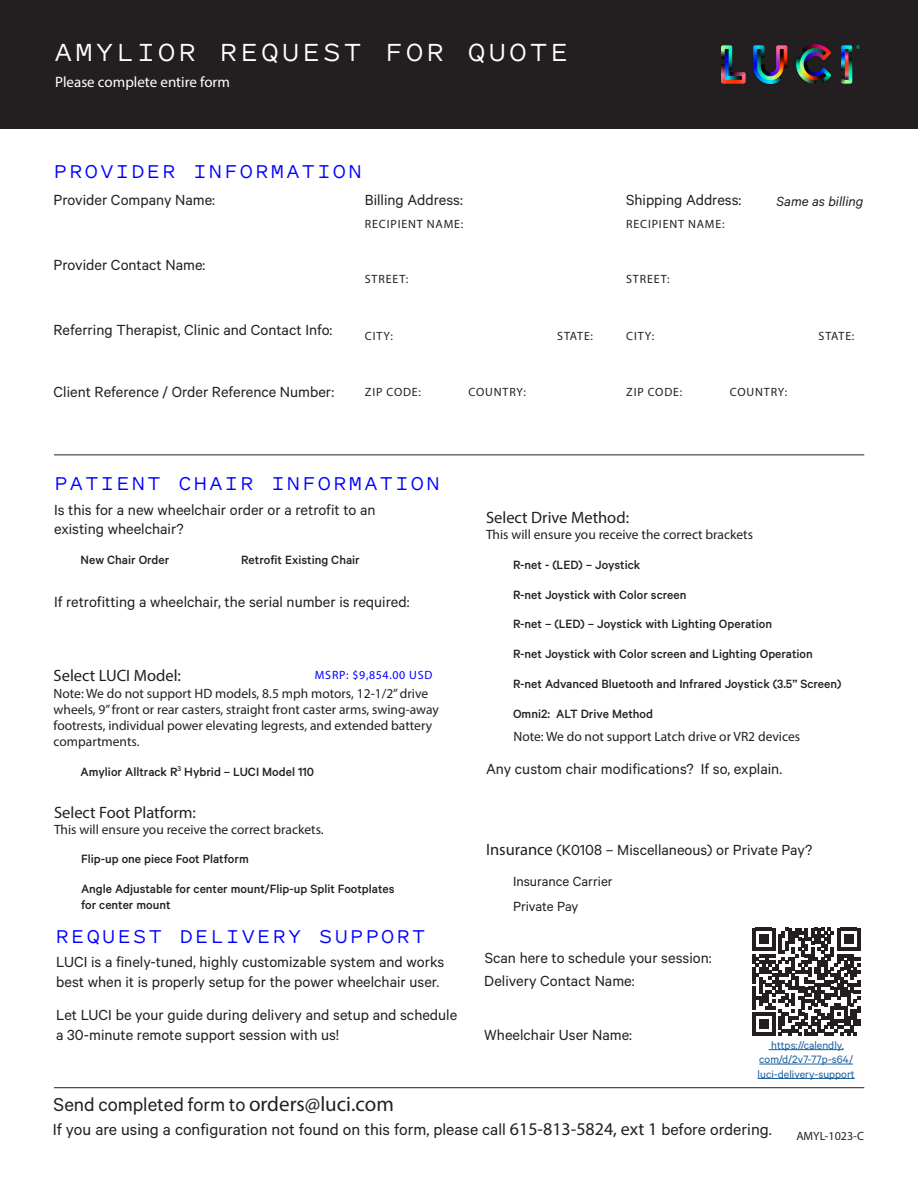
<style>
.page{position:relative;width:918px;height:1188px;background:#fff}
.page>*{position:absolute;margin:0;border:0;box-sizing:border-box;transform-origin:0 0}
.t1{font:500 30px "Pitch Sans";letter-spacing:.075em;color:#fff}
.Section_Title{font:500 22.5px "Pitch Sans";letter-spacing:.075em;color:#00f}
.t2{font:21px "Calibre";color:#231f20}
.t3{font:18px "Calibre";color:#231f20}
.t4{font:16.5px/19.8px "Calibre";color:#231f20}
.t5{font:16.5px "Myriad Pro";color:#231f20}
.t6{font:15px "Calibre";color:#231f20}
.Section_Title-2{font:15px "Myriad Pro";color:#fff}
.t7{font:italic 15px "Calibre";color:#231f20}
.t8{font:500 13.5px/16.2px "Calibre";color:#231f20}
.t9{font:13.5px/16.2px "Myriad Pro";color:#231f20}
.t10{font:12px "Myriad Pro";letter-spacing:.07em;color:#231f20}
.t11{font:12px/14.4px "Calibre";color:#175d9e;text-align:center}
.t12{font:12px "Myriad Pro";letter-spacing:.07em;color:#00f}
.t13{font:12px "Myriad Pro";color:#231f20}
.s1{font-family:"Myriad Pro"}
</style>
<div class="page">
<div style="left:0;top:0;width:918px;height:128px;background:#231f20"></div>
<hr style="left:54px;top:1087px;width:810px;height:1px;background:#231f20">
<hr style="left:54px;top:455px;width:810px;height:1px;background:#231f20">
<svg style="left:752px;top:928px;width:108px;height:108px"></svg>
<hr style="left:769px;top:1049px;width:75px;height:1px;background:#175d9e">
<hr style="left:759px;top:1064px;width:94px;height:1px;background:#175d9e">
<hr style="left:758px;top:1078px;width:97px;height:1px;background:#175d9e">
<img style="left:721px;top:45px;width:138px;height:38px">
<p class="t1" style="left:54px;top:32px;width:516px">AMYLIOR REQUEST FOR QUOTE</p>
<p class="Section_Title-2" style="left:55px;top:73px;width:176px">Please complete entire form</p>
<p class="Section_Title" style="left:54px;top:156px;width:310px">PROVIDER INFORMATION</p>
<p class="t4" style="left:54px;top:190px;width:163px">Provider Company Name:</p>
<p class="t4" style="left:54px;top:254px;width:153px">Provider Contact Name:</p>
<p class="t4" style="left:365px;top:190px;width:100px">Billing Address:</p>
<p class="t4" style="left:626px;top:190px;width:117px">Shipping Address:</p>
<p class="t10" style="left:365px;top:216px;width:100px">RECIPIENT NAME:</p>
<p class="t10" style="left:626px;top:216px;width:100px">RECIPIENT NAME:</p>
<p class="t10" style="left:365px;top:272px;width:45px">STREET:</p>
<p class="t10" style="left:626px;top:272px;width:45px">STREET:</p>
<p class="t7" style="left:777px;top:193px;width:88px">Same as billing</p>
<p class="t4" style="left:54px;top:319px;width:280px">Referring Therapist, Clinic and Contact Info:</p>
<p class="t4" style="left:54px;top:382px;width:282px">Client Reference / Order Reference Number:</p>
<p class="t10" style="left:365px;top:328px;width:29px">CITY:</p>
<p class="t10" style="left:626px;top:328px;width:29px">CITY:</p>
<p class="t10" style="left:557px;top:328px;width:37px">STATE:</p>
<p class="t10" style="left:819px;top:328px;width:37px">STATE:</p>
<p class="t10" style="left:365px;top:385px;width:58px">ZIP CODE:</p>
<p class="t10" style="left:469px;top:385px;width:59px">COUNTRY:</p>
<p class="t10" style="left:626px;top:385px;width:58px">ZIP CODE:</p>
<p class="t10" style="left:730px;top:385px;width:59px">COUNTRY:</p>
<p class="Section_Title" style="left:54px;top:468px;width:387px">PATIENT CHAIR INFORMATION</p>
<p class="t4" style="left:54px;top:499px;width:323px">Is this for a new wheelchair order or a retrofit to an existing wheelchair?</p>
<p class="t8" style="left:81px;top:551px;width:90px">New Chair Order</p>
<p class="t8" style="left:241px;top:551px;width:120px">Retrofit Existing Chair</p>
<p class="t4" style="left:54px;top:591px;width:357px">If retrofitting a wheelchair, the serial number is required:</p>
<p class="t5" style="left:54px;top:666px;width:129px">Select LUCI Model:</p>
<p class="t9" style="left:54px;top:685px;width:387px">Note: We do not support HD models, 8.5 mph motors, 12-1/2” drive wheels, 9” front or rear casters, straight front caster arms, swing-away footrests, individual power elevating legrests, and extended battery compartments.</p>
<p class="t8" style="left:81px;top:763px;width:235px">Amylior Alltrack R<sup>3</sup> Hybrid – LUCI Model 110</p>
<p class="t12" style="left:315px;top:668px;width:119px">MSRP: $9,854.00 USD</p>
<p class="t5" style="left:54px;top:802px;width:144px">Select Foot Platform:</p>
<p class="t9" style="left:54px;top:821px;width:271px">This will ensure you receive the correct brackets.</p>
<p class="t8" style="left:81px;top:851px;width:169px">Flip-up one piece Foot Platform</p>
<p class="t8" style="left:81px;top:881px;width:315px">Angle Adjustable for center mount/Flip-up Split Footplates for center mount</p>
<p class="Section_Title" style="left:55px;top:921px;width:372px">REQUEST DELIVERY SUPPORT</p>
<p class="t4" style="left:56px;top:951px;width:390px">LUCI is a finely-tuned, highly customizable system and works best when it is properly setup for the power wheelchair user.</p>
<p class="t4" style="left:56px;top:1005px;width:403px">Let LUCI be your guide during delivery and setup and schedule a 30-minute remote support session with us!</p>
<p class="t5" style="left:486px;top:507px;width:145px">Select Drive Method:</p>
<p class="t9" style="left:486px;top:527px;width:269px">This will ensure you receive the correct brackets</p>
<p class="t8" style="left:513px;top:556px;width:129px">R-net - (LED) – Joystick</p>
<p class="t8" style="left:513px;top:586px;width:175px">R-net Joystick with Color screen</p>
<p class="t8" style="left:513px;top:616px;width:261px">R-net – (LED) – Joystick with Lighting Operation</p>
<p class="t8" style="left:513px;top:646px;width:301px">R-net Joystick with Color screen and Lighting Operation</p>
<p class="t8" style="left:513px;top:675px;width:330px">R-net Advanced Bluetooth and Infrared Joystick (3.5” Screen)</p>
<p class="t8" style="left:513px;top:705px;width:142px">Omni2: ALT Drive Method</p>
<p class="t9" style="left:514px;top:728px;width:288px">Note: We do not support Latch drive or VR2 devices</p>
<p class="t4" style="left:486px;top:758px;width:298px">Any custom chair modifications? If so, explain.</p>
<p class="t4" style="left:486px;top:839px;width:328px"><span class="s1">Insurance</span> (K0108 – Miscellaneous) or Private Pay?</p>
<p class="t6" style="left:513px;top:873px;width:101px">Insurance Carrier</p>
<p class="t6" style="left:513px;top:898px;width:67px">Private Pay</p>
<p class="t4" style="left:485px;top:947px;width:228px">Scan here to schedule your session:</p>
<p class="t4" style="left:484px;top:970px;width:152px">Delivery Contact Name:</p>
<p class="t4" style="left:484px;top:1025px;width:149px">Wheelchair User Name:</p>
<p class="t11" style="left:758px;top:1037px;width:99px">https://calendly. com/d/2v7-77p-s64/ luci-delivery-support</p>
<p class="t2" style="left:54px;top:1093px;width:342px">Send completed form to <span class="s1">orders@luci.com</span></p>
<p class="t3" style="left:53px;top:1119px;width:721px">If you are using a configuration not found on this form, please call <span class="s1">615-813-5824, ext 1</span> before ordering.</p>
<p class="t13" style="left:796px;top:1128px;width:69px">AMYL-1023-C</p>
</div>
